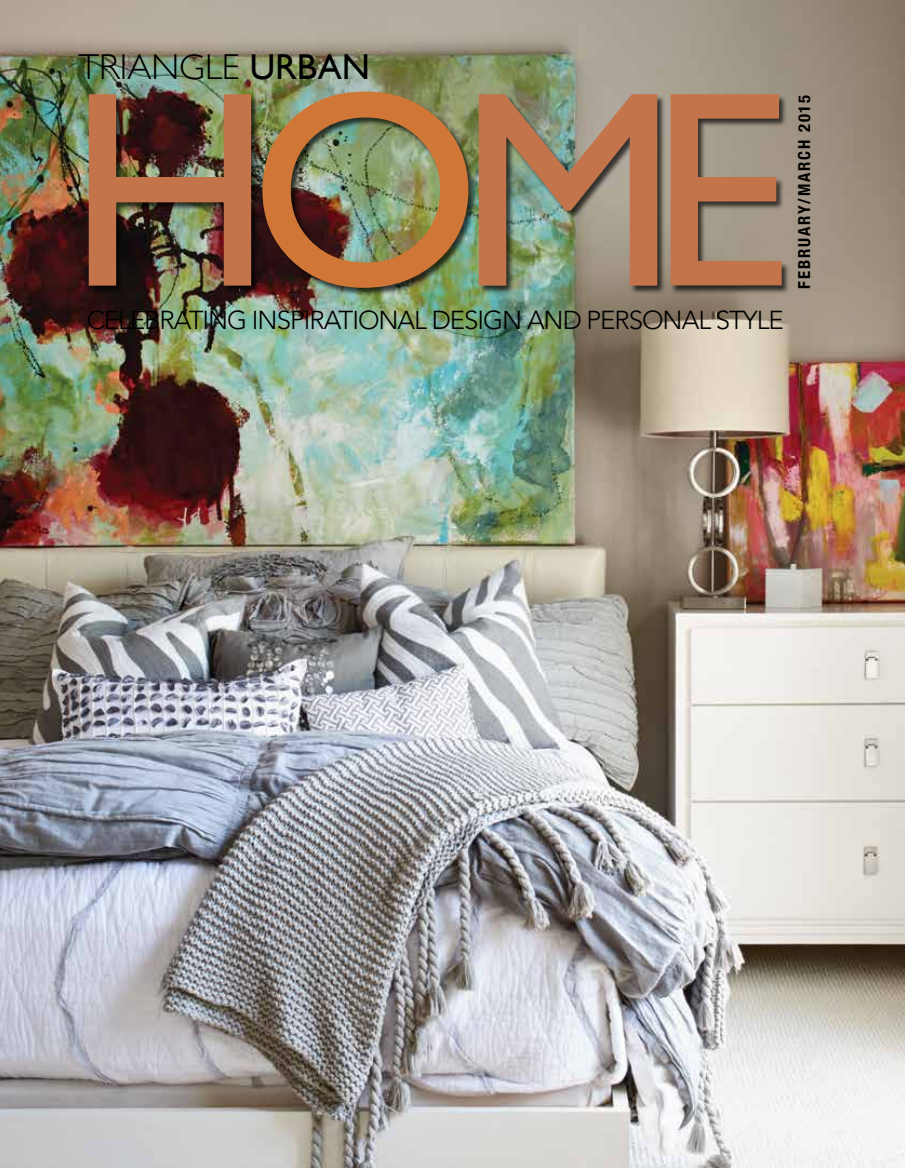
<style>
.page{position:relative;width:905px;height:1168px;background:#fff}
.page>*{position:absolute;margin:0;border:0;box-sizing:border-box;transform-origin:0 0}
.t1{font:280.5px "Gill Sans";color:#c3744b}
.t2{font:300 36px "Gill Sans";color:#000}
.t3{font:300 25.8px "Avenir";letter-spacing:-.04em;color:#000}
.t4{font:700 condensed 16.5px "Helvetica Neue";letter-spacing:.11em;color:#000}
.s1{font-weight:400}
.s2{color:#d07737}
</style>
<div class="page">
<img style="left:0;top:0;width:904px;height:1168px">
<div style="left:89px;top:92px;width:701px;height:205px;background:#000;opacity:.7"></div>
<h2 class="t2" style="left:79px;top:39px;width:293px">TRIANGLE <span class="s1">URBAN</span></h2>
<h1 class="t1" style="left:68px;top:26px;width:723px">H<span class="s2">O</span>ME</h1>
<p class="t3" style="left:87px;top:305px;width:698px">CELEBRATING INSPIRATIONAL DESIGN AND PERSONAL STYLE</p>
<p class="t4" style="left:790px;top:289px;width:196px;rotate:-90deg">February/March 2015</p>
</div>
